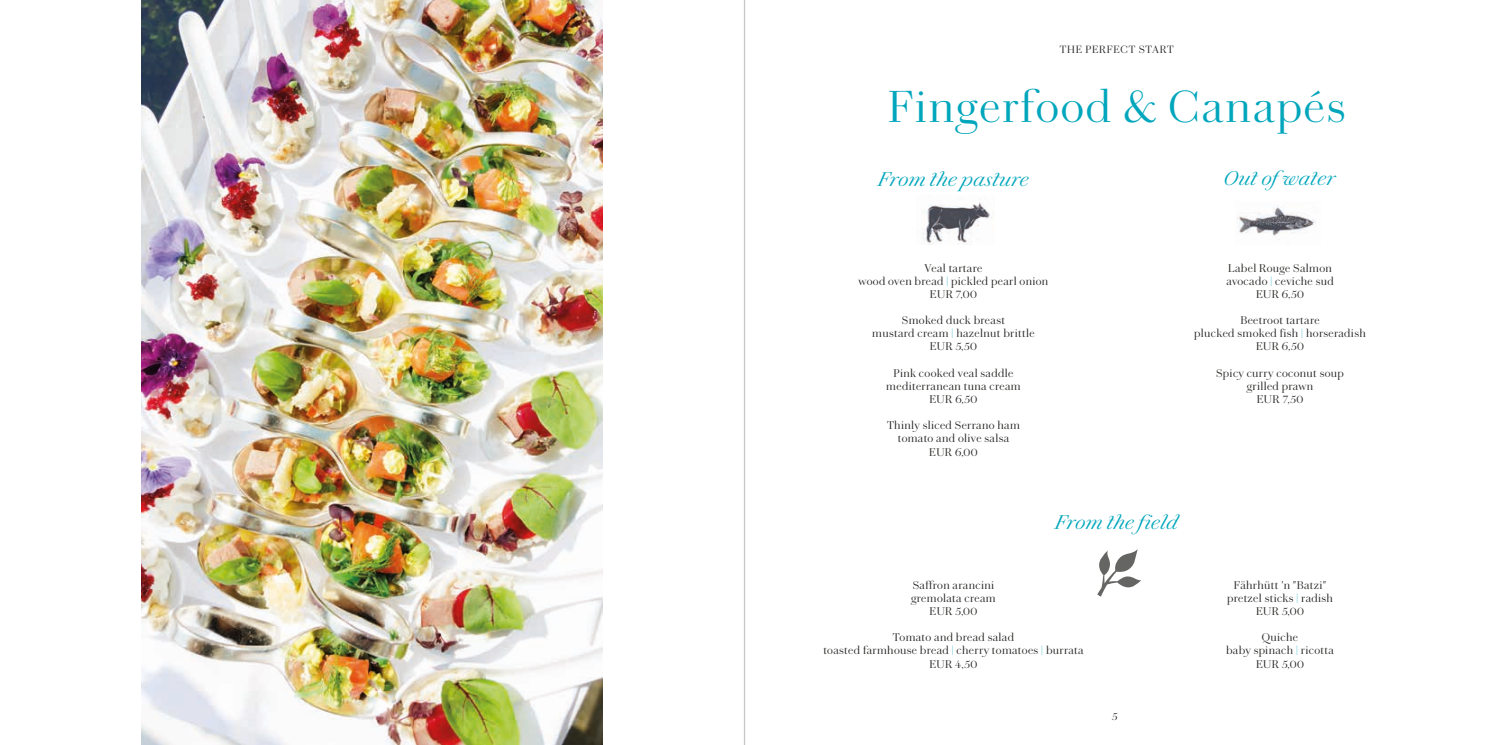
<style>
.page{position:relative;width:1489px;height:745px;background:#fff}
.page>*{position:absolute;margin:0;border:0;box-sizing:border-box;transform-origin:0 0}
.t1{font:300 45px "Chiswick Deck";letter-spacing:.04em;color:#00a6bc}
.t2{font:italic 300 20px "Chiswick Deck";letter-spacing:.02em;color:#00a6bc}
.t3{font:300 11.25px/13.1px "Chiswick Deck";letter-spacing:.03em;color:#1d1d1b;text-align:center}
.t4{font:300 10.62px "Chiswick Deck";letter-spacing:.07em;color:#1d1d1b}
.s1{color:#00a6bc}
</style>
<div class="page">
<img style="left:921px;top:202px;width:72px;height:42px">
<img style="left:142px;top:0;width:460px;height:744px">
<hr style="left:743px;top:0;width:2px;height:744px;background:#c7c7c6">
<img style="left:1237px;top:205px;width:79px;height:35px">
<svg style="left:1097px;top:549px;width:44px;height:48px"></svg>
<p class="t4" style="left:1059px;top:42px;width:115px">THE PERFECT START</p>
<h1 class="t1" style="left:888px;top:74px;width:459px">Fingerfood &amp; Canapés</h1>
<h2 class="t2" style="left:878px;top:164px;width:152px">From the pasture</h2>
<h2 class="t2" style="left:1223px;top:163px;width:113px">Out ofwater</h2>
<p class="t3" style="left:858px;top:261px;width:191px">Veal tartare<br>wood oven bread <span class="s1">|</span> pickled pearl onion<br>EUR 7,00</p>
<p class="t3" style="left:872px;top:313px;width:164px">Smoked duck breast<br>mustard cream <span class="s1">|</span> hazelnut brittle<br>EUR 5,50</p>
<p class="t3" style="left:886px;top:366px;width:136px">Pink cooked veal saddle mediterranean tuna cream<br>EUR 6,50</p>
<p class="t3" style="left:887px;top:418px;width:134px">Thinly sliced Serrano ham tomato and olive salsa<br>EUR 6,00</p>
<p class="t3" style="left:1226px;top:261px;width:109px">Label Rouge Salmon avocado <span class="s1">|</span> ceviche sud<br>EUR 6,50</p>
<p class="t3" style="left:1194px;top:313px;width:173px">Beetroot tartare<br>plucked smoked fish <span class="s1">|</span> horseradish<br>EUR 6,50</p>
<p class="t3" style="left:1215px;top:366px;width:129px">Spicy curry coconut soup grilled prawn<br>EUR 7,50</p>
<h2 class="t2" style="left:1055px;top:507px;width:124px">From the field</h2>
<p class="t3" style="left:911px;top:577px;width:86px">Saffron arancini gremolata cream<br>EUR 5,00</p>
<p class="t3" style="left:823px;top:630px;width:262px">Tomato and bread salad<br>toasted farmhouse bread <span class="s1">|</span> cherry tomatoes <span class="s1">|</span> burrata<br>EUR 4,50</p>
<p class="t4" style="left:1112px;top:708px;width:7px">5</p>
<p class="t3" style="left:1226px;top:577px;width:107px">Fährhütt 'n "Batzi" pretzel sticks <span class="s1">|</span> radish<br>EUR 5,00</p>
<p class="t3" style="left:1225px;top:630px;width:109px">Quiche<br>baby spinach <span class="s1">|</span> ricotta<br>EUR 5,00</p>
</div>
